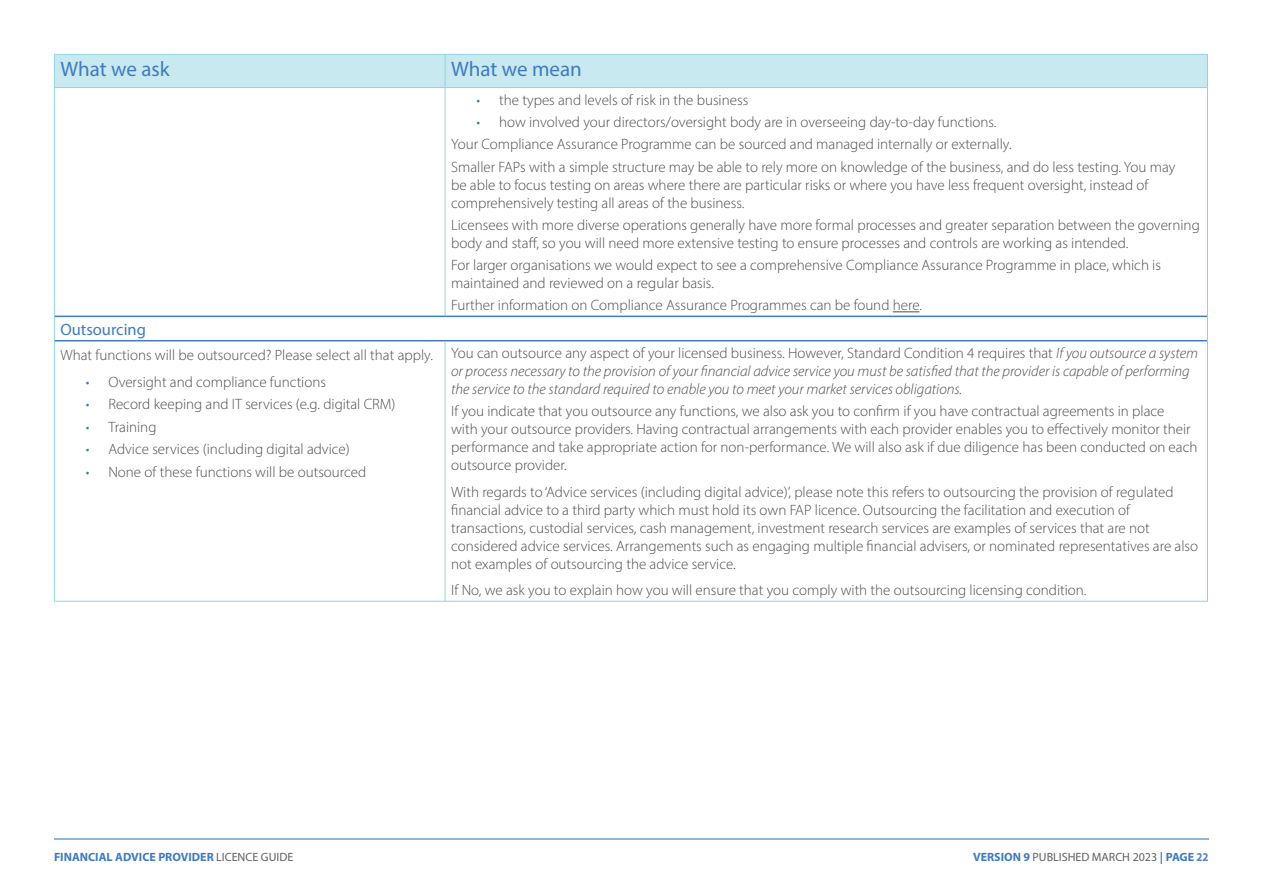
<style>
.page{position:relative;width:1263px;height:893px;background:#fff}
.page>*{position:absolute;margin:0;border:0;box-sizing:border-box;transform-origin:0 0}
.t1{font:21px "Myriad Pro";color:#407bbf}
.t2{font:16.5px "Myriad Pro";color:#407bbf}
.t3{font:300 15px/18px "Myriad Pro";color:#4d4d4d}
.t4{font:italic 300 15px/18px "Myriad Pro";color:#4d4d4d}
.t5{font:700 12px "Myriad Pro";color:#407bbf}
.t6{font:12px "Myriad Pro";color:#616161}
.s1{color:#407bbf}
.s2{font-style:normal}
.s3{font-weight:400;color:#616161}
.s4{font-weight:700;color:#407bbf}
.s5{font-weight:700;color:#5484c4}
</style>
<div class="page">
<hr style="left:54px;top:838px;width:1155px;height:1px;background:#407bbf">
<div style="left:55px;top:55px;width:1152px;height:32px;background:#c7e9ef"></div>
<hr style="left:54px;top:54px;width:391px;height:1px;background:#8ed5e1">
<hr style="left:54px;top:55px;width:1px;height:32px;background:#8ed5e1">
<hr style="left:445px;top:54px;width:763px;height:1px;background:#8ed5e1">
<hr style="left:445px;top:55px;width:1px;height:32px;background:#8ed5e1">
<hr style="left:1207px;top:55px;width:1px;height:32px;background:#8ed5e1">
<hr style="left:54px;top:87px;width:391px;height:1px;background:#8ed5e1">
<hr style="left:54px;top:88px;width:1px;height:228px;background:#8ed5e1">
<hr style="left:445px;top:87px;width:763px;height:1px;background:#8ed5e1">
<hr style="left:445px;top:88px;width:1px;height:228px;background:#8ed5e1">
<hr style="left:1207px;top:88px;width:1px;height:228px;background:#8ed5e1">
<svg style="left:54px;top:316px;width:1px;height:25px"></svg>
<svg style="left:1207px;top:316px;width:1px;height:25px"></svg>
<hr style="left:54px;top:341px;width:1px;height:260px;background:#8ed5e1">
<hr style="left:445px;top:341px;width:1px;height:260px;background:#8ed5e1">
<hr style="left:1207px;top:341px;width:1px;height:260px;background:#8ed5e1">
<hr style="left:55px;top:316px;width:390px;height:1px;background:#407bbf">
<hr style="left:445px;top:316px;width:762px;height:1px;background:#407bbf">
<hr style="left:55px;top:340px;width:390px;height:1px;background:#407bbf">
<hr style="left:445px;top:340px;width:762px;height:1px;background:#407bbf">
<hr style="left:54px;top:601px;width:391px;height:1px;background:#8ed5e1">
<hr style="left:445px;top:601px;width:763px;height:1px;background:#8ed5e1">
<svg style="left:893px;top:311px;width:26px;height:1px"></svg>
<p class="t1" style="left:60px;top:56px;width:111px">What we ask</p>
<p class="t1" style="left:451px;top:56px;width:132px">What we mean</p>
<p class="t3" style="left:477px;top:91px;width:273px"><span class="s1">•</span> the types and levels of risk in the business</p>
<p class="t3" style="left:477px;top:113px;width:521px"><span class="s1">•</span> how involved your directors/oversight body are in overseeing day-to-day functions.</p>
<p class="t3" style="left:451px;top:135px;width:562px">Your Compliance Assurance Programme can be sourced and managed internally or externally.</p>
<p class="t3" style="left:451px;top:157px;width:726px">Smaller FAPs with a simple structure may be able to rely more on knowledge of the business, and do less testing. You may be able to focus testing on areas where there are particular risks or where you have less frequent oversight, instead of comprehensively testing all areas of the business.</p>
<p class="t3" style="left:451px;top:216px;width:750px">Licensees with more diverse operations generally have more formal processes and greater separation between the governing body and staff, so you will need more extensive testing to ensure processes and controls are working as intended.</p>
<p class="t3" style="left:451px;top:256px;width:711px">For larger organisations we would expect to see a comprehensive Compliance Assurance Programme in place, which is maintained and reviewed on a regular basis.</p>
<p class="t3" style="left:451px;top:296px;width:472px">Further information on Compliance Assurance Programmes can be found here.</p>
<p class="t2" style="left:60px;top:319px;width:87px">Outsourcing</p>
<p class="t3" style="left:60px;top:346px;width:374px">What functions will be outsourced? Please select all that apply.</p>
<p class="t3" style="left:86px;top:373px;width:242px"><span class="s1">•</span> Oversight and compliance functions</p>
<p class="t3" style="left:86px;top:395px;width:311px"><span class="s1">•</span> Record keeping and IT services (e.g. digital CRM)</p>
<p class="t3" style="left:86px;top:418px;width:72px"><span class="s1">•</span> Training</p>
<p class="t3" style="left:86px;top:440px;width:265px"><span class="s1">•</span> Advice services (including digital advice)</p>
<p class="t3" style="left:86px;top:463px;width:282px"><span class="s1">•</span> None of these functions will be outsourced</p>
<p class="t4" style="left:451px;top:344px;width:748px"><span class="s2">You can outsource any aspect of your licensed business. However, Standard Condition 4 requires that</span> If you outsource a system or process necessary to the provision of your financial advice service you must be satisfied that the provider is capable of performing the service to the standard required to enable you to meet your market services obligations.</p>
<p class="t3" style="left:451px;top:402px;width:748px">If you indicate that you outsource any functions, we also ask you to confirm if you have contractual agreements in place<br>with your outsource providers. Having contractual arrangements with each provider enables you to effectively monitor their performance and take appropriate action for non-performance. We will also ask if due diligence has been conducted on each outsource provider.</p>
<p class="t3" style="left:451px;top:483px;width:748px">With regards to ‘Advice services (including digital advice)’, please note this refers to outsourcing the provision of regulated financial advice to a third party which must hold its own FAP licence. Outsourcing the facilitation and execution of transactions, custodial services, cash management, investment research services are examples of services that are not considered advice services. Arrangements such as engaging multiple financial advisers, or nominated representatives are also not examples of outsourcing the advice service.</p>
<p class="t3" style="left:451px;top:581px;width:637px">If No, we ask you to explain how you will ensure that you comply with the outsourcing licensing condition.</p>
<p class="t5" style="left:54px;top:849px;width:241px">FINANCIAL ADVICE PROVIDER <span class="s3">LICENCE GUIDE</span></p>
<p class="t6" style="left:973px;top:849px;width:237px"><span class="s4">VERSION 9</span> PUBLISHED MARCH 2023 <span class="s4">| PAGE</span> <span class="s5">22</span></p>
</div>
